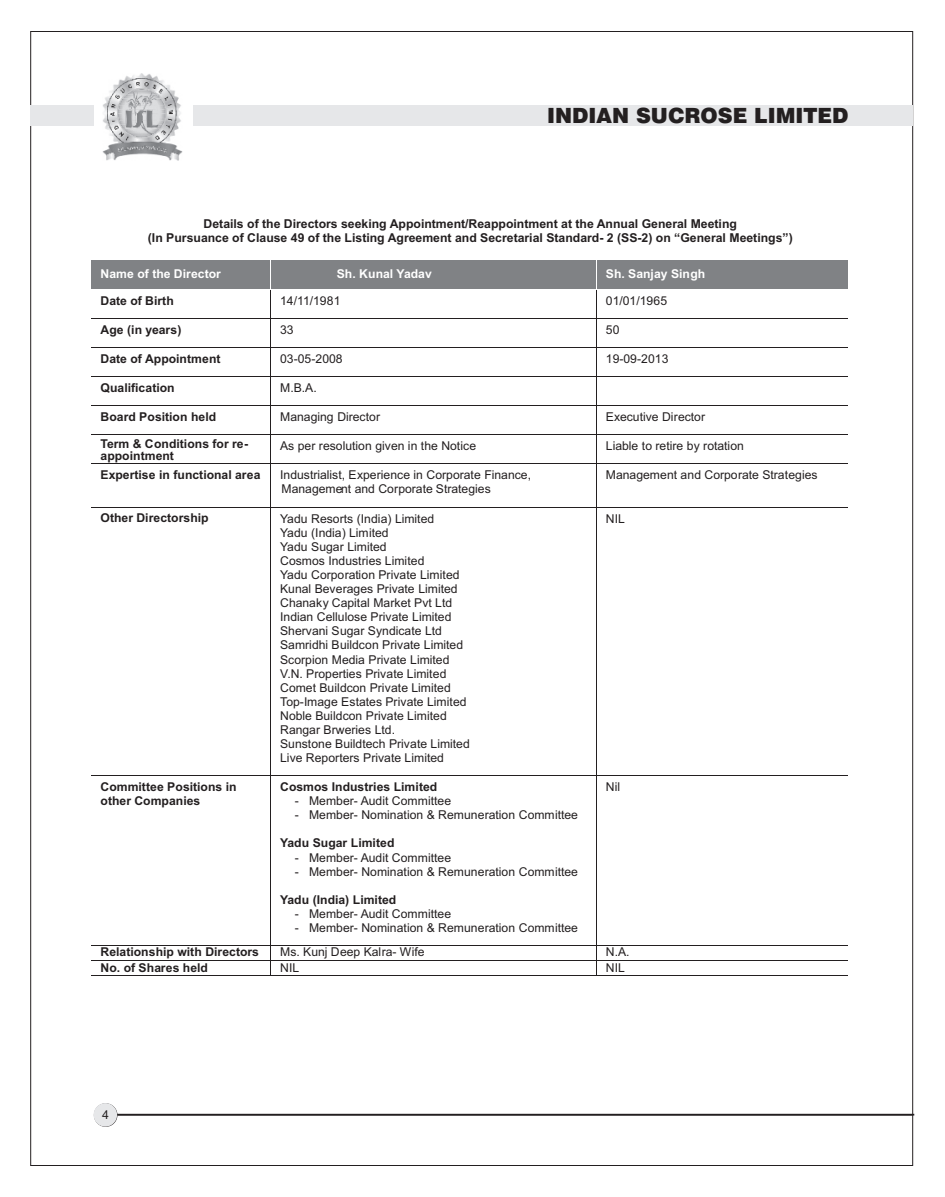
<style>
.page{position:relative;width:945px;height:1197px;background:#fff}
.page>*{position:absolute;margin:0;border:0;box-sizing:border-box;transform-origin:0 0}
.t1{font:900 21px "Swiss 721 BT";color:#231f20}
.t2{font:12.25px/14px "Arial";color:#231f20}
.t3{font:700 12.25px/13.7px "Arial";color:#231f20}
.t4{font:700 12.25px "Arial";color:#fff}
</style>
<div class="page">
<div style="left:91px;top:261px;width:757px;height:28px;background:#808285"></div>
<hr style="left:92px;top:318px;width:235px;height:1px;background:#231f20">
<hr style="left:271px;top:318px;width:437px;height:1px;background:#231f20">
<hr style="left:597px;top:318px;width:250px;height:1px;background:#231f20">
<hr style="left:92px;top:347px;width:235px;height:1px;background:#231f20">
<hr style="left:271px;top:347px;width:437px;height:1px;background:#231f20">
<hr style="left:597px;top:347px;width:250px;height:1px;background:#231f20">
<hr style="left:92px;top:376px;width:235px;height:1px;background:#231f20">
<hr style="left:271px;top:376px;width:437px;height:1px;background:#231f20">
<hr style="left:597px;top:376px;width:250px;height:1px;background:#231f20">
<hr style="left:92px;top:405px;width:235px;height:1px;background:#231f20">
<hr style="left:271px;top:405px;width:437px;height:1px;background:#231f20">
<hr style="left:597px;top:405px;width:250px;height:1px;background:#231f20">
<hr style="left:92px;top:434px;width:235px;height:1px;background:#231f20">
<hr style="left:271px;top:434px;width:437px;height:1px;background:#231f20">
<hr style="left:597px;top:434px;width:250px;height:1px;background:#231f20">
<hr style="left:92px;top:463px;width:235px;height:1px;background:#231f20">
<svg style="left:270px;top:290px;width:1px;height:173px"></svg>
<hr style="left:271px;top:463px;width:437px;height:1px;background:#231f20">
<svg style="left:596px;top:290px;width:1px;height:173px"></svg>
<hr style="left:597px;top:463px;width:250px;height:1px;background:#231f20">
<hr style="left:270px;top:464px;width:1px;height:43px;background:#231f20">
<hr style="left:596px;top:464px;width:1px;height:43px;background:#231f20">
<hr style="left:92px;top:507px;width:235px;height:1px;background:#231f20">
<hr style="left:271px;top:507px;width:437px;height:1px;background:#231f20">
<hr style="left:597px;top:507px;width:250px;height:1px;background:#231f20">
<hr style="left:270px;top:507px;width:1px;height:268px;background:#231f20">
<hr style="left:596px;top:507px;width:1px;height:268px;background:#231f20">
<hr style="left:92px;top:775px;width:235px;height:1px;background:#231f20">
<hr style="left:271px;top:775px;width:437px;height:1px;background:#231f20">
<hr style="left:597px;top:775px;width:250px;height:1px;background:#231f20">
<hr style="left:270px;top:776px;width:1px;height:169px;background:#231f20">
<hr style="left:596px;top:776px;width:1px;height:169px;background:#231f20">
<hr style="left:92px;top:945px;width:235px;height:1px;background:#231f20">
<hr style="left:271px;top:945px;width:437px;height:1px;background:#231f20">
<hr style="left:597px;top:945px;width:250px;height:1px;background:#231f20">
<hr style="left:92px;top:960px;width:235px;height:1px;background:#231f20">
<hr style="left:271px;top:960px;width:437px;height:1px;background:#231f20">
<hr style="left:597px;top:960px;width:250px;height:1px;background:#231f20">
<hr style="left:92px;top:975px;width:235px;height:1px;background:#231f20">
<svg style="left:270px;top:946px;width:1px;height:29px"></svg>
<hr style="left:271px;top:975px;width:437px;height:1px;background:#231f20">
<svg style="left:596px;top:946px;width:1px;height:29px"></svg>
<hr style="left:597px;top:975px;width:250px;height:1px;background:#231f20">
<hr style="left:596px;top:260px;width:1px;height:30px;background:#fff">
<hr style="left:270px;top:260px;width:1px;height:30px;background:#fff">
<div style="left:194px;top:106px;width:719px;height:20px;background:#e6e7e9"></div>
<div style="left:31px;top:106px;width:63px;height:20px;background:#e6e7e9"></div>
<hr style="left:117px;top:1114px;width:797px;height:2px;background:#231f20">
<img style="left:102px;top:73px;width:81px;height:87px">
<div style="left:94px;top:1103px;width:23px;height:24px;background:#e6e7e9;border-radius:50%"></div>
<h1 class="t1" style="left:547px;top:107px;width:303px">INDIAN SUCROSE LIMITED</h1>
<p class="t3" style="left:148px;top:218px;width:646px;text-align:center">Details of the Directors seeking Appointment/Reappointment at the Annual General Meeting<br>(In Pursuance of Clause 49 of the Listing Agreement and Secretarial Standard- 2 (SS-2) on “General Meetings”)</p>
<p class="t4" style="left:101px;top:269px;width:122px">Name of the Director</p>
<p class="t4" style="left:337px;top:269px;width:97px">Sh. Kunal Yadav</p>
<p class="t4" style="left:606px;top:269px;width:101px">Sh. Sanjay Singh</p>
<p class="t3" style="left:101px;top:295px;width:75px">Date of Birth</p>
<p class="t2" style="left:280px;top:295px;width:62px">14/11/1981</p>
<p class="t2" style="left:606px;top:295px;width:63px">01/01/1965</p>
<p class="t3" style="left:101px;top:324px;width:82px">Age (in years)</p>
<p class="t2" style="left:280px;top:324px;width:15px">33</p>
<p class="t2" style="left:606px;top:324px;width:15px">50</p>
<p class="t3" style="left:101px;top:353px;width:121px">Date of Appointment</p>
<p class="t2" style="left:280px;top:353px;width:64px">03-05-2008</p>
<p class="t2" style="left:606px;top:353px;width:64px">19-09-2013</p>
<p class="t3" style="left:101px;top:382px;width:76px">Qualification</p>
<p class="t2" style="left:280px;top:382px;width:38px">M.B.A.</p>
<p class="t3" style="left:101px;top:411px;width:117px">Board Position held</p>
<p class="t2" style="left:280px;top:411px;width:102px">Managing Director</p>
<p class="t2" style="left:606px;top:411px;width:101px">Executive Director</p>
<p class="t3" style="left:101px;top:438px;width:149px;line-height:12.8px">Term &amp; Conditions for re&shy;appointment</p>
<p class="t2" style="left:280px;top:440px;width:197px">As per resolution given in the Notice</p>
<p class="t2" style="left:606px;top:440px;width:140px">Liable to retire by rotation</p>
<p class="t3" style="left:101px;top:469px;width:161px">Expertise in functional area</p>
<p class="t2" style="left:280px;top:469px;width:252px">Industrialist, Experience in Corporate Finance,<br>Management and Corporate Strategies</p>
<p class="t2" style="left:606px;top:469px;width:213px">Management and Corporate Strategies</p>
<p class="t3" style="left:101px;top:512px;width:110px">Other Directorship</p>
<p class="t2" style="left:280px;top:512px;width:191px">Yadu Resorts (India) Limited<br>Yadu (India) Limited<br>Yadu Sugar Limited<br>Cosmos Industries Limited<br>Yadu Corporation Private Limited<br>Kunal Beverages Private Limited<br>Chanaky Capital Market Pvt Ltd<br>Indian Cellulose Private Limited<br>Shervani Sugar Syndicate Ltd<br>Samridhi Buildcon Private Limited<br>Scorpion Media Private Limited<br>V.N. Properties Private Limited<br>Comet Buildcon Private Limited<br>Top-Image Estates Private Limited<br>Noble Buildcon Private Limited<br>Rangar Brweries Ltd.<br>Sunstone Buildtech Private Limited<br>Live Reporters Private Limited</p>
<p class="t2" style="left:606px;top:512px;width:20px">NIL</p>
<p class="t3" style="left:101px;top:780px;width:137px;line-height:14.3px">Committee Positions in other Companies</p>
<p class="t3" style="left:280px;top:781px;width:159px">Cosmos Industries Limited</p>
<p class="t2" style="left:606px;top:781px;width:16px">Nil</p>
<p class="t2" style="left:295px;top:795px;width:158px">- Member- Audit Committee</p>
<p class="t2" style="left:295px;top:809px;width:285px">- Member- Nomination &amp; Remuneration Committee</p>
<p class="t3" style="left:280px;top:837px;width:116px">Yadu Sugar Limited</p>
<p class="t2" style="left:295px;top:851px;width:158px">- Member- Audit Committee</p>
<p class="t2" style="left:295px;top:865px;width:285px">- Member- Nomination &amp; Remuneration Committee</p>
<p class="t3" style="left:280px;top:894px;width:118px">Yadu (India) Limited</p>
<p class="t2" style="left:295px;top:908px;width:158px">- Member- Audit Committee</p>
<p class="t2" style="left:295px;top:922px;width:285px">- Member- Nomination &amp; Remuneration Committee</p>
<p class="t3" style="left:101px;top:946px;width:160px">Relationship with Directors</p>
<p class="t2" style="left:280px;top:946px;width:146px">Ms. Kunj Deep Kalra- Wife</p>
<p class="t2" style="left:606px;top:946px;width:25px">N.A.</p>
<p class="t3" style="left:101px;top:962px;width:109px">No. of Shares held</p>
<p class="t2" style="left:280px;top:962px;width:20px">NIL</p>
<p class="t2" style="left:606px;top:962px;width:20px">NIL</p>
<p class="t2" style="left:102px;top:1109px;width:9px">14</p>
</div>
